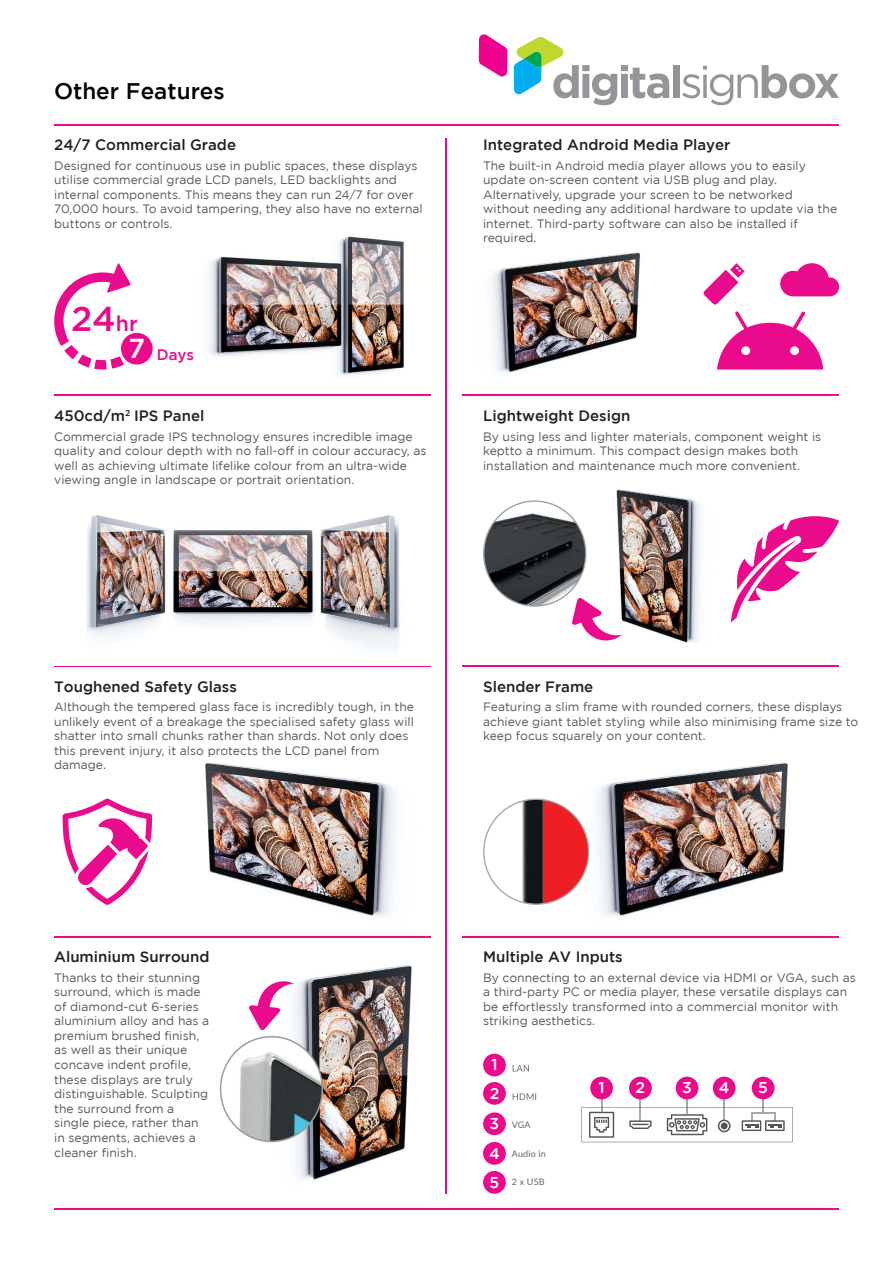
<style>
.page{position:relative;width:893px;height:1263px;background:#fff}
.page>*{position:absolute;margin:0;border:0;box-sizing:border-box;transform-origin:0 0}
.t1{font:500 34.65px "Gotham";color:#ea0a8c}
.t2{font:500 22.5px "Gotham";color:#000}
.t3{font:500 15.75px/29.2px "Gotham";color:#fff}
.t4{font:500 15.15px "Gotham";color:#ea0a8c}
.t5{font:500 15px "Gotham";color:#231f20}
.t6{font:12.15px/14.5px "Gotham";color:#58595b}
.t7{font:9px "Lato";letter-spacing:.02em;color:#656665}
.t8{font:500 8.55px "Gotham";color:#231f20}
.s1{font-size:21.3px}
.s2{font-size:27.3px;color:#fff}
</style>
<div class="page">
<img style="left:616px;top:489px;width:116px;height:154px">
<img style="left:268px;top:965px;width:144px;height:215px">
<svg style="left:581px;top:1098px;width:212px;height:44px"></svg>
<div style="left:590px;top:1077px;width:23px;height:22px;background:#ea0a8c;border-radius:50%"></div>
<div style="left:629px;top:1077px;width:23px;height:22px;background:#ea0a8c;border-radius:50%"></div>
<div style="left:676px;top:1077px;width:22px;height:22px;background:#ea0a8c;border-radius:50%"></div>
<div style="left:713px;top:1077px;width:23px;height:22px;background:#ea0a8c;border-radius:50%"></div>
<div style="left:752px;top:1077px;width:22px;height:22px;background:#ea0a8c;border-radius:50%"></div>
<div style="left:483px;top:1054px;width:23px;height:22px;background:#ea0a8c;border-radius:50%"></div>
<div style="left:483px;top:1082px;width:23px;height:23px;background:#ea0a8c;border-radius:50%"></div>
<div style="left:483px;top:1112px;width:23px;height:23px;background:#ea0a8c;border-radius:50%"></div>
<div style="left:483px;top:1142px;width:23px;height:23px;background:#ea0a8c;border-radius:50%"></div>
<div style="left:483px;top:1171px;width:23px;height:23px;background:#ea0a8c;border-radius:50%"></div>
<svg style="left:513px;top:1065px;width:16px;height:6px"></svg>
<svg style="left:513px;top:1093px;width:23px;height:7px"></svg>
<img style="left:491px;top:252px;width:149px;height:121px">
<img style="left:208px;top:236px;width:196px;height:140px">
<img style="left:589px;top:762px;width:199px;height:155px">
<img style="left:205px;top:762px;width:192px;height:155px">
<svg style="left:63px;top:798px;width:89px;height:107px"></svg>
<hr style="left:54px;top:124px;width:785px;height:1px;background:#ea0a8c">
<hr style="left:54px;top:1208px;width:785px;height:1px;background:#ea0a8c">
<hr style="left:54px;top:665px;width:377px;height:1px;background:#ea0a8c">
<hr style="left:54px;top:395px;width:377px;height:1px;background:#ea0a8c">
<hr style="left:462px;top:665px;width:377px;height:1px;background:#ea0a8c">
<hr style="left:462px;top:395px;width:377px;height:1px;background:#ea0a8c">
<hr style="left:446px;top:139px;width:1px;height:1055px;background:#ea0a8c">
<hr style="left:54px;top:936px;width:377px;height:2px;background:#ea0a8c">
<hr style="left:462px;top:936px;width:377px;height:2px;background:#ea0a8c">
<svg style="left:479px;top:34px;width:28px;height:43px"></svg>
<svg style="left:514px;top:37px;width:155px;height:68px"></svg>
<div style="left:673px;top:65px;width:7px;height:33px;background:#939598"></div>
<svg style="left:682px;top:65px;width:157px;height:40px"></svg>
<svg style="left:54px;top:263px;width:77px;height:107px"></svg>
<div style="left:121px;top:333px;width:32px;height:31px;background:#ea0a8c;border-radius:50%"></div>
<svg style="left:717px;top:311px;width:106px;height:58px"></svg>
<svg style="left:780px;top:263px;width:59px;height:33px"></svg>
<svg style="left:703px;top:263px;width:42px;height:42px"></svg>
<svg style="left:731px;top:516px;width:108px;height:106px"></svg>
<svg style="left:483px;top:798px;width:106px;height:107px"></svg>
<svg style="left:220px;top:1036px;width:103px;height:106px"></svg>
<svg style="left:249px;top:981px;width:45px;height:49px"></svg>
<svg style="left:483px;top:500px;width:139px;height:141px"></svg>
<img style="left:87px;top:515px;width:313px;height:134px">
<h2 class="t2" style="left:54px;top:78px;width:172px">Other Features</h2>
<p class="t5" style="left:54px;top:137px;width:183px">24/7 Commercial Grade</p>
<p class="t5" style="left:483px;top:137px;width:249px">Integrated Android Media Player</p>
<p class="t6" style="left:54px;top:158px;width:370px">Designed for continuous use in public spaces, these displays utilise commercial grade LCD panels, LED backlights and internal components. This means they can run 24/7 for over 70,000 hours. To avoid tampering, they also have no external buttons or controls.</p>
<p class="t6" style="left:483px;top:158px;width:356px">The built-in Android media player allows you to easily update on-screen content via USB plug and play.<br>Alternatively, upgrade your screen to be networked without needing any additional hardware to update via the internet. Third-party software can also be installed if required.</p>
<h1 class="t1" style="left:71px;top:299px;width:68px">24<span class="s1">hr</span></h1>
<p class="t4" style="left:129px;top:346px;width:67px"><span class="s2">7</span> Days</p>
<p class="t5" style="left:54px;top:407px;width:152px">450cd/m IPS Panel</p>
<p class="t8" style="left:125px;top:408px;width:7px">2</p>
<p class="t5" style="left:483px;top:407px;width:149px">Lightweight Design</p>
<p class="t6" style="left:54px;top:429px;width:374px">Commercial grade IPS technology ensures incredible image quality and colour depth with no fall-off in colour accuracy, as well as achieving ultimate lifelike colour from an ultra-wide viewing angle in landscape or portrait orientation.</p>
<p class="t6" style="left:483px;top:429px;width:340px">By using less and lighter materials, component weight is keptto a minimum. This compact design makes both installation and maintenance much more convenient.</p>
<p class="t5" style="left:54px;top:678px;width:184px">Toughened Safety Glass</p>
<p class="t6" style="left:54px;top:699px;width:361px">Although the tempered glass face is incredibly tough, in the unlikely event of a breakage the specialised safety glass will shatter into small chunks rather than shards. Not only does this prevent injury, it also protects the LCD panel from damage.</p>
<p class="t5" style="left:483px;top:678px;width:112px">Slender Frame</p>
<p class="t6" style="left:483px;top:699px;width:377px">Featuring a slim frame with rounded corners, these displays achieve giant tablet styling while also minimising frame size to keep focus squarely on your content.</p>
<p class="t5" style="left:54px;top:948px;width:157px">Aluminium Surround</p>
<p class="t5" style="left:483px;top:948px;width:141px">Multiple AV Inputs</p>
<p class="t6" style="left:54px;top:970px;width:157px">Thanks to their stunning surround, which is made of diamond-cut 6-series aluminium alloy and has a premium brushed finish, as well as their unique concave indent profile, these displays are truly distinguishable. Sculpting the surround from a single piece, rather than in segments, achieves a cleaner finish.</p>
<p class="t6" style="left:483px;top:970px;width:374px">By connecting to an external device via HDMI or VGA, such as a third-party PC or media player, these versatile displays can be effortlessly transformed into a commercial monitor with striking aesthetics.</p>
<p class="t3" style="left:490px;top:1050px;width:11px;line-height:28.3px">1<br>2</p>
<p class="t3" style="left:489px;top:1108px;width:12px;text-align:justify">3<br>4<br>5</p>
<p class="t7" style="left:512px;top:1118px;width:20px">VGA</p>
<p class="t3" style="left:598px;top:1073px;width:8px">1</p>
<p class="t3" style="left:636px;top:1073px;width:11px">2</p>
<p class="t3" style="left:682px;top:1073px;width:11px">3</p>
<p class="t3" style="left:719px;top:1073px;width:12px">4</p>
<p class="t3" style="left:758px;top:1073px;width:11px">5</p>
<p class="t7" style="left:512px;top:1147px;width:36px">Audio in</p>
<p class="t7" style="left:512px;top:1175px;width:34px">2 x USB</p>
</div>
